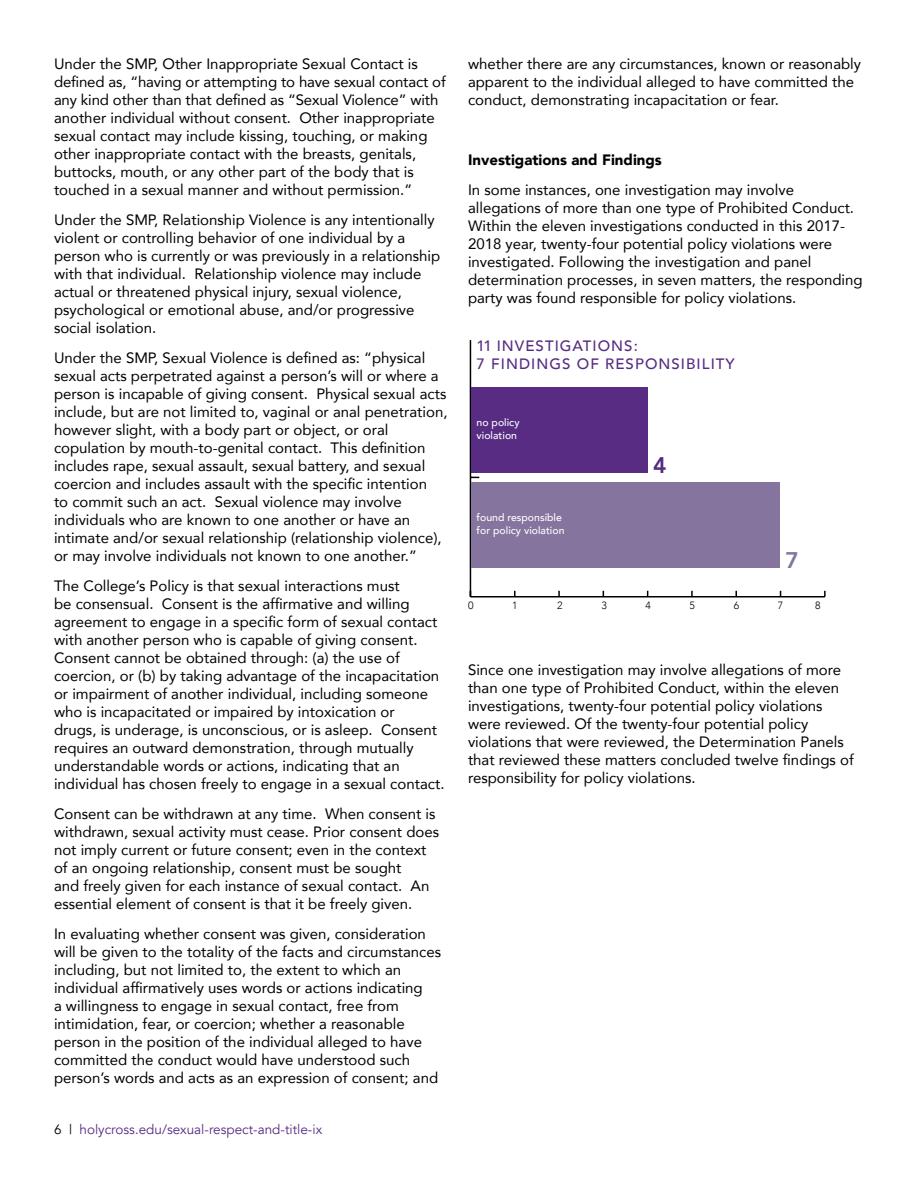
<style>
.page{position:relative;width:918px;height:1188px;background:#fff}
.page>*{position:absolute;margin:0;border:0;box-sizing:border-box;transform-origin:0 0}
.t1{font:800 22.65px "Avenir";color:#84749e}
.t2{font:800 22.65px "Avenir";color:#572c82}
.t3{font:15px/18px "Avenir";color:#000}
.t4{font:500 15px/18px "Avenir";letter-spacing:.07em;color:#572c82}
.t5{font:900 15px "Avenir";color:#000}
.t6{font:13.5px "Avenir";color:#572c82}
.t7{font:500 10.5px/12.6px "Avenir";color:#fff}
.t8{font:300 10.5px "Avenir";color:#000}
.s1{color:#000}
</style>
<div class="page">
<hr style="left:470px;top:596px;width:355px;height:2px;background:#000">
<hr style="left:470px;top:340px;width:1px;height:257px;background:#000">
<div style="left:471px;top:482px;width:309px;height:86px;background:#84749e"></div>
<div style="left:471px;top:387px;width:177px;height:86px;background:#572c82"></div>
<p class="t3" style="left:54px;top:54px;width:393px">Under the SMP, Other Inappropriate Sexual Contact is defined as, “having or attempting to have sexual contact of any kind other than that defined as “Sexual Violence” with another individual without consent. Other inappropriate sexual contact may include kissing, touching, or making other inappropriate contact with the breasts, genitals, buttocks, mouth, or any other part of the body that is touched in a sexual manner and without permission.”</p>
<p class="t3" style="left:54px;top:210px;width:388px">Under the SMP, Relationship Violence is any intentionally violent or controlling behavior of one individual by a person who is currently or was previously in a relationship with that individual. Relationship violence may include actual or threatened physical injury, sexual violence, psychological or emotional abuse, and/or progressive social isolation.</p>
<p class="t3" style="left:54px;top:348px;width:395px">Under the SMP, Sexual Violence is defined as: “physical sexual acts perpetrated against a person’s will or where a person is incapable of giving consent. Physical sexual acts include, but are not limited to, vaginal or anal penetration, however slight, with a body part or object, or oral copulation by mouth-to-genital contact. This definition includes rape, sexual assault, sexual battery, and sexual coercion and includes assault with the specific intention<br>to commit such an act. Sexual violence may involve individuals who are known to one another or have an intimate and/or sexual relationship (relationship violence), or may involve individuals not known to one another.”</p>
<p class="t3" style="left:54px;top:576px;width:392px">The College’s Policy is that sexual interactions must<br>be consensual. Consent is the affirmative and willing agreement to engage in a specific form of sexual contact with another person who is capable of giving consent.<br>Consent cannot be obtained through: (a) the use of coercion, or (b) by taking advantage of the incapacitation or impairment of another individual, including someone who is incapacitated or impaired by intoxication or<br>drugs, is underage, is unconscious, or is asleep. Consent requires an outward demonstration, through mutually understandable words or actions, indicating that an individual has chosen freely to engage in a sexual contact.</p>
<p class="t3" style="left:54px;top:804px;width:387px">Consent can be withdrawn at any time. When consent is withdrawn, sexual activity must cease. Prior consent does not imply current or future consent; even in the context of an ongoing relationship, consent must be sought<br>and freely given for each instance of sexual contact. An essential element of consent is that it be freely given.</p>
<p class="t3" style="left:54px;top:924px;width:389px">In evaluating whether consent was given, consideration will be given to the totality of the facts and circumstances including, but not limited to, the extent to which an individual affirmatively uses words or actions indicating<br>a willingness to engage in sexual contact, free from intimidation, fear, or coercion; whether a reasonable person in the position of the individual alleged to have committed the conduct would have understood such person’s words and acts as an expression of consent; and</p>
<p class="t6" style="left:54px;top:1121px;width:270px"><span class="s1">6 |</span> holycross.edu/sexual-respect-and-title-ix</p>
<p class="t3" style="left:468px;top:54px;width:395px">whether there are any circumstances, known or reasonably apparent to the individual alleged to have committed the conduct, demonstrating incapacitation or fear.</p>
<p class="t5" style="left:468px;top:147px;width:195px">Investigations and Findings</p>
<p class="t3" style="left:468px;top:180px;width:396px">In some instances, one investigation may involve allegations of more than one type of Prohibited Conduct.<br>Within the eleven investigations conducted in this 2017- 2018 year, twenty-four potential policy violations were investigated. Following the investigation and panel determination processes, in seven matters, the responding party was found responsible for policy violations.</p>
<p class="t4" style="left:477px;top:336px;width:260px">11 INVESTIGATIONS:<br>7 FINDINGS OF RESPONSIBILITY</p>
<p class="t7" style="left:477px;top:416px;width:44px">no policy violation</p>
<p class="t7" style="left:477px;top:511px;width:89px">found responsible for policy violation</p>
<h1 class="t2" style="left:653px;top:447px;width:15px">4</h1>
<h1 class="t1" style="left:786px;top:543px;width:15px">7</h1>
<p class="t8" style="left:468px;top:600px;width:7px">0</p>
<p class="t8" style="left:512px;top:600px;width:7px">1</p>
<p class="t8" style="left:557px;top:600px;width:7px">2</p>
<p class="t8" style="left:601px;top:600px;width:7px">3</p>
<p class="t8" style="left:646px;top:600px;width:7px">4</p>
<p class="t8" style="left:689px;top:600px;width:7px">5</p>
<p class="t8" style="left:734px;top:600px;width:7px">6</p>
<p class="t8" style="left:778px;top:600px;width:7px">7</p>
<p class="t8" style="left:815px;top:600px;width:7px">8</p>
<p class="t3" style="left:468px;top:661px;width:387px">Since one investigation may involve allegations of more than one type of Prohibited Conduct, within the eleven investigations, twenty-four potential policy violations were reviewed. Of the twenty-four potential policy violations that were reviewed, the Determination Panels that reviewed these matters concluded twelve findings of responsibility for policy violations.</p>
</div>
